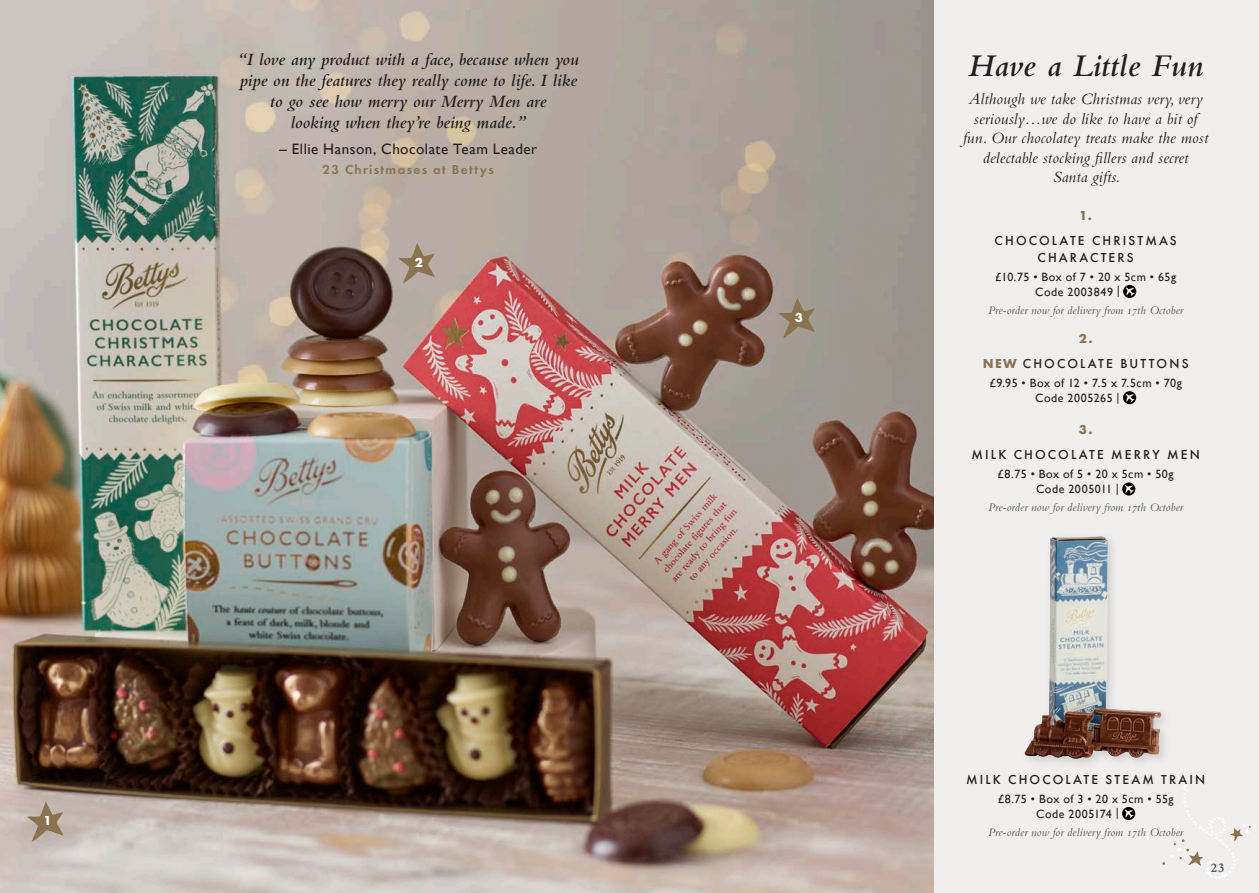
<style>
.page{position:relative;width:1259px;height:893px;background:#fff}
.page>*{position:absolute;margin:0;border:0;box-sizing:border-box;transform-origin:0 0}
.Section_headers{font:italic 600 33px "Bembo NT";letter-spacing:.01em;color:#231f20}
.t1{font:italic 600 18px/21px "Bembo NT";color:#231f20;text-align:center}
.Intro_centered{font:italic 16.5px/19.5px "Bembo NT";letter-spacing:.01em;color:#231f20;text-align:center}
.Quotee{font:15px "Gill Sans";letter-spacing:.035em;color:#231f20}
.Product_Title{font:500 13.5px/16.5px "Futura PT";letter-spacing:.16em;color:#231f20;text-align:center}
.Quotee-2{font:600 13.5px "Futura PT";letter-spacing:.1em;color:#89744f}
.Product_Title-2{font:700 13.5px "Futura PT";color:#89744f}
.Product_Title-3{font:700 13.5px "Futura PT";color:#fff}
.Product{font:700 13.5px "Bembo";color:#57585a}
.Code_and_Price{font:12px/15px "Gill Sans";letter-spacing:.04em;color:#231f20}
.Availability{font:italic 12px "Bembo NT";letter-spacing:.01em;color:#57585a}
.s1{font-weight:700;color:#89744f}
</style>
<div class="page">
<div style="left:629px;top:0;width:630px;height:893px;background:#f0efee"></div>
<svg style="left:1162px;top:775px;width:94px;height:104px"></svg>
<img style="left:0;top:0;width:933px;height:893px">
<svg style="left:27px;top:801px;width:37px;height:41px"></svg>
<svg style="left:398px;top:243px;width:37px;height:41px"></svg>
<svg style="left:1123px;top:285px;width:13px;height:13px"></svg>
<svg style="left:1125px;top:287px;width:10px;height:9px"></svg>
<svg style="left:1123px;top:391px;width:13px;height:13px"></svg>
<svg style="left:1125px;top:394px;width:9px;height:9px"></svg>
<svg style="left:1122px;top:482px;width:13px;height:14px"></svg>
<svg style="left:1124px;top:485px;width:10px;height:9px"></svg>
<svg style="left:1122px;top:807px;width:13px;height:13px"></svg>
<svg style="left:1124px;top:809px;width:9px;height:9px"></svg>
<div style="left:1020px;top:532px;width:152px;height:238px;background:#231f20;opacity:.15"></div>
<img style="left:1024px;top:536px;width:137px;height:223px">
<svg style="left:778px;top:298px;width:37px;height:40px"></svg>
<p class="t1" style="left:238px;top:49px;width:342px">“I love any product with a face, because when you pipe on the features they really come to life. I like to go see how merry our Merry Men are<br>looking when they’re being made.”</p>
<p class="Quotee" style="left:279px;top:140px;width:259px">– Ellie Hanson, Chocolate Team Leader</p>
<p class="Quotee-2" style="left:323px;top:161px;width:173px">23 Christmases at Bettys</p>
<p class="Product_Title-3" style="left:415px;top:253px;width:10px">2</p>
<p class="Product_Title-3" style="left:43px;top:812px;width:10px">1</p>
<p class="Product_Title-3" style="left:795px;top:308px;width:10px">3</p>
<p class="Section_headers" style="left:968px;top:48px;width:237px">Have a Little Fun</p>
<p class="Intro_centered" style="left:963px;top:89px;width:247px">Although we take Christmas very, very seriously…we do like to have a bit of fun. Our chocolatey treats make the most delectable stocking fillers and secret<br>Santa gifts.</p>
<p class="Product_Title-2" style="left:1079px;top:207px;width:14px">1.</p>
<p class="Product_Title" style="left:994px;top:232px;width:184px">CHOCOLATE CHRISTMAS<br>CHARACTERS</p>
<p class="Code_and_Price" style="left:1035px;top:269px;width:143px;text-indent:-40px">£10.75 • Box of 7 • 20 x 5cm • 65g<br>Code 2003849 |</p>
<p class="Availability" style="left:988px;top:303px;width:196px">Pre-order now for delivery from 17th October</p>
<p class="Product_Title-2" style="left:1079px;top:330px;width:15px">2.</p>
<p class="Product_Title" style="left:982px;top:355px;width:207px"><span class="s1">NEW</span> CHOCOLATE BUTTONS</p>
<p class="Code_and_Price" style="left:1035px;top:375px;width:148px;text-indent:-46px">£9.95 • Box of 12 • 7.5 x 7.5cm • 70g<br>Code 2005265 |</p>
<p class="Product_Title-2" style="left:1079px;top:421px;width:15px">3.</p>
<p class="Product_Title" style="left:971px;top:446px;width:230px">MILK CHOCOLATE MERRY MEN</p>
<p class="Code_and_Price" style="left:1036px;top:467px;width:139px;text-indent:-38px">£8.75 • Box of 5 • 20 x 5cm • 50g<br>Code 2005011 |</p>
<p class="Availability" style="left:988px;top:500px;width:196px">Pre-order now for delivery from 17th October</p>
<p class="Product_Title" style="left:966px;top:771px;width:241px">MILK CHOCOLATE STEAM TRAIN</p>
<p class="Code_and_Price" style="left:1036px;top:791px;width:139px;text-indent:-38px">£8.75 • Box of 3 • 20 x 5cm • 55g<br>Code 2005174 |</p>
<p class="Availability" style="left:988px;top:825px;width:196px">Pre-order now for delivery from 17th October</p>
<p class="Product" style="left:1210px;top:860px;width:16px">23</p>
</div>
